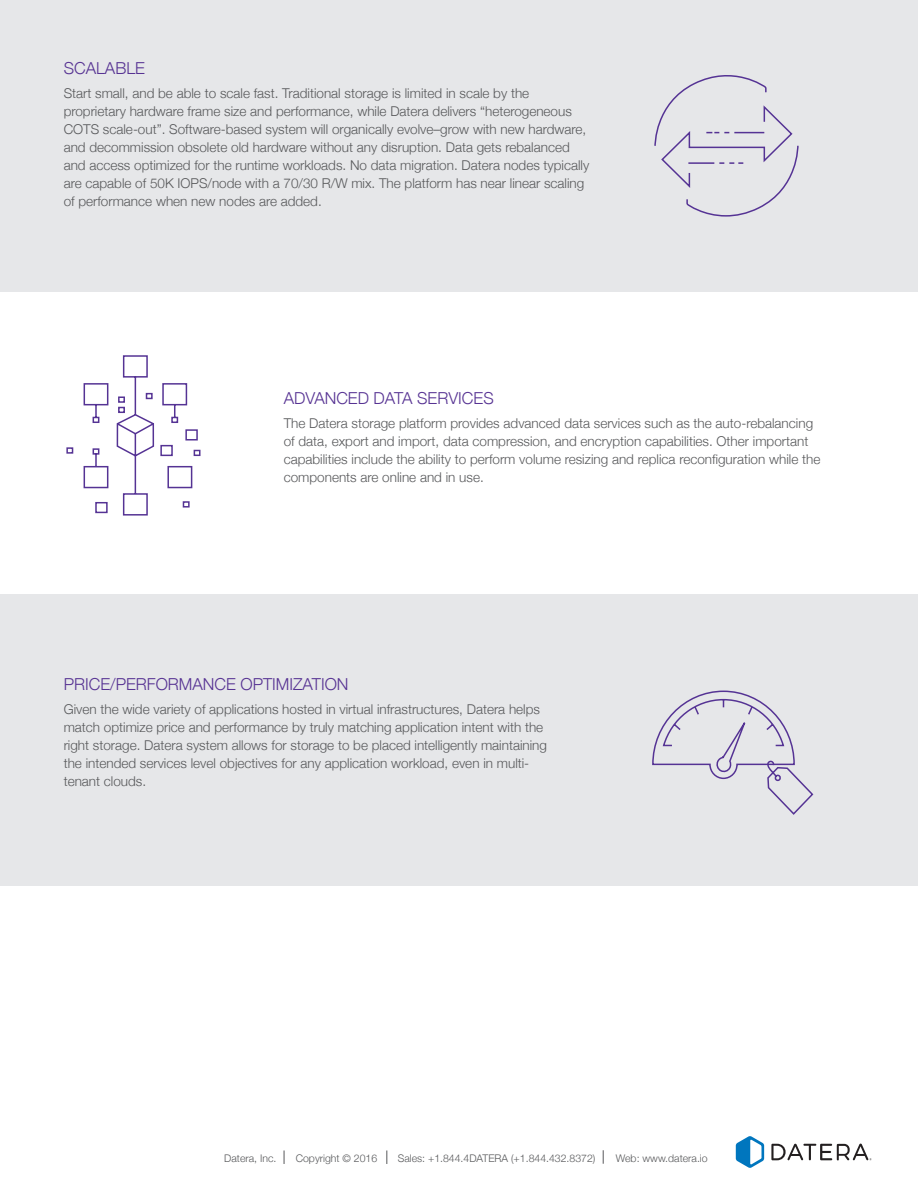
<style>
.page{position:relative;width:918px;height:1188px;background:#fff}
.page>*{position:absolute;margin:0;border:0;box-sizing:border-box;transform-origin:0 0}
.t1{font:300 16.5px "Helvetica Neue";color:#573393}
.t2{font:300 13.5px/18px "Helvetica Neue";color:#57585a}
.t3{font:300 10.5px "Helvetica Neue";color:#57585a}
</style>
<div class="page">
<div style="left:0;top:0;width:918px;height:292px;background:#e6e7e9"></div>
<svg style="left:654px;top:75px;width:145px;height:142px"></svg>
<svg style="left:66px;top:355px;width:135px;height:161px"></svg>
<div style="left:0;top:594px;width:918px;height:292px;background:#e6e7e9"></div>
<svg style="left:652px;top:690px;width:162px;height:125px"></svg>
<svg style="left:284px;top:1150px;width:1px;height:14px"></svg>
<svg style="left:387px;top:1150px;width:1px;height:14px"></svg>
<svg style="left:603px;top:1150px;width:1px;height:14px"></svg>
<svg style="left:736px;top:1136px;width:28px;height:32px"></svg>
<svg style="left:771px;top:1144px;width:101px;height:16px"></svg>
<p class="t1" style="left:64px;top:55px;width:83px">SCALABLE</p>
<p class="t2" style="left:64px;top:83px;width:527px">Start small, and be able to scale fast. Traditional storage is limited in scale by the proprietary hardware frame size and performance, while Datera delivers “heterogeneous COTS scale-out”. Software-based system will organically evolve–grow with new hardware, and decommission obsolete old hardware without any disruption. Data gets rebalanced and access optimized for the runtime workloads. No data migration. Datera nodes typically are capable of 50K IOPS/node with a 70/30 R/W mix. The platform has near linear scaling of performance when new nodes are added.</p>
<p class="t1" style="left:284px;top:385px;width:212px">ADVANCED DATA SERVICES</p>
<p class="t2" style="left:284px;top:413px;width:538px">The Datera storage platform provides advanced data services such as the auto-rebalancing of data, export and import, data compression, and encryption capabilities. Other important capabilities include the ability to perform volume resizing and replica reconfiguration while the components are online and in use.</p>
<p class="t1" style="left:64px;top:671px;width:286px">PRICE/PERFORMANCE OPTIMIZATION</p>
<p class="t2" style="left:64px;top:699px;width:485px">Given the wide variety of applications hosted in virtual infrastructures, Datera helps match optimize price and performance by truly matching application intent with the right storage. Datera system allows for storage to be placed intelligently maintaining the intended services level objectives for any application workload, even in multi&shy;tenant clouds.</p>
<p class="t3" style="left:224px;top:1150px;width:54px">Datera, Inc.</p>
<p class="t3" style="left:296px;top:1150px;width:83px">Copyright © 2016</p>
<p class="t3" style="left:398px;top:1150px;width:199px">Sales: +1.844.4DATERA (+1.844.432.8372)</p>
<p class="t3" style="left:616px;top:1150px;width:93px">Web: www.datera.io</p>
</div>
